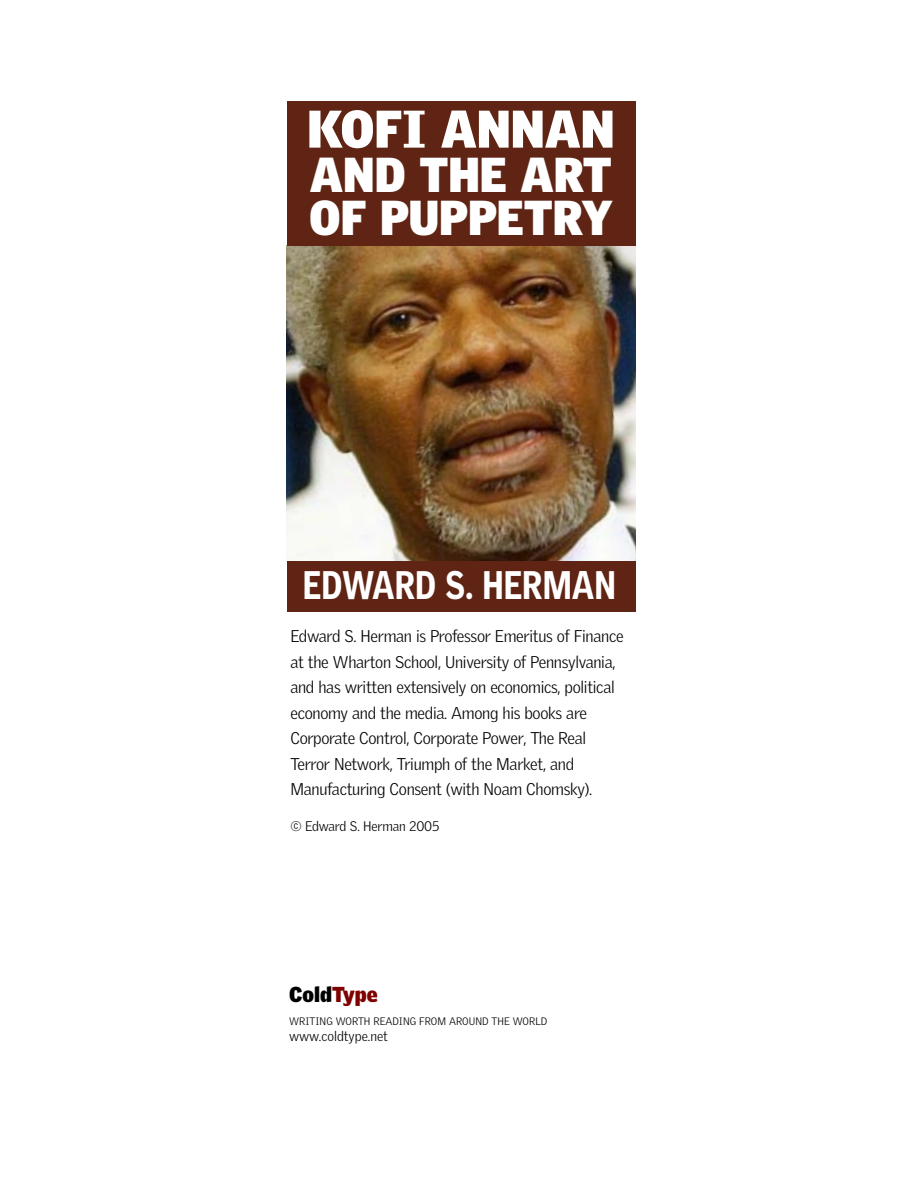
<style>
.page{position:relative;width:918px;height:1188px;background:#fff}
.page>*{position:absolute;margin:0;border:0;box-sizing:border-box;transform-origin:0 0}
.t1{font:900 51.3px "Griffith Gothic";color:#fff}
.t2{font:900 47.55px/43.2px "Griffith Gothic";color:#fff}
.t3{font:900 38.7px "Griffith Gothic";color:#fff;scale:.85 1}
.t4{font:900 21px "Griffith Gothic";color:#000}
.t5{font:300 16.5px/25.5px "Griffith Gothic";letter-spacing:-.02em;color:#000}
.t6{font:300 13.5px "Griffith Gothic";letter-spacing:-.01em;color:#000}
.t7{font:300 10.5px "Griffith Gothic";color:#000}
.s1{color:#800000}
</style>
<div class="page">
<img style="left:287px;top:246px;width:348px;height:315px">
<div style="left:287px;top:101px;width:348px;height:145px;background:#5f2413"></div>
<div style="left:287px;top:561px;width:348px;height:51px;background:#5f2413"></div>
<h1 class="t1" style="left:307px;top:100px;width:309px">KOFI ANNAN</h1>
<h2 class="t2" style="left:309px;top:154px;width:305px">AND THE ART<br>OF PUPPETRY</h2>
<h3 class="t3" style="left:303px;top:563px;width:370px">EDWARD S. HERMAN</h3>
<p class="t5" style="left:290px;top:624px;width:335px">Edward S. Herman is Professor Emeritus of Finance at the Wharton School, University of Pennsylvania, and has written extensively on economics, political economy and the media. Among his books are Corporate Control, Corporate Power, The Real Terror Network, Triumph of the Market, and Manufacturing Consent (with Noam Chomsky).</p>
<p class="t6" style="left:290px;top:819px;width:150px">© Edward S. Herman 2005</p>
<p class="t4" style="left:289px;top:983px;width:90px">Cold<span class="s1">Type</span></p>
<p class="t7" style="left:289px;top:1016px;width:260px">WRITING WORTH READING FROM AROUND THE WORLD</p>
<p class="t6" style="left:289px;top:1029px;width:100px">www.coldtype.net</p>
</div>
